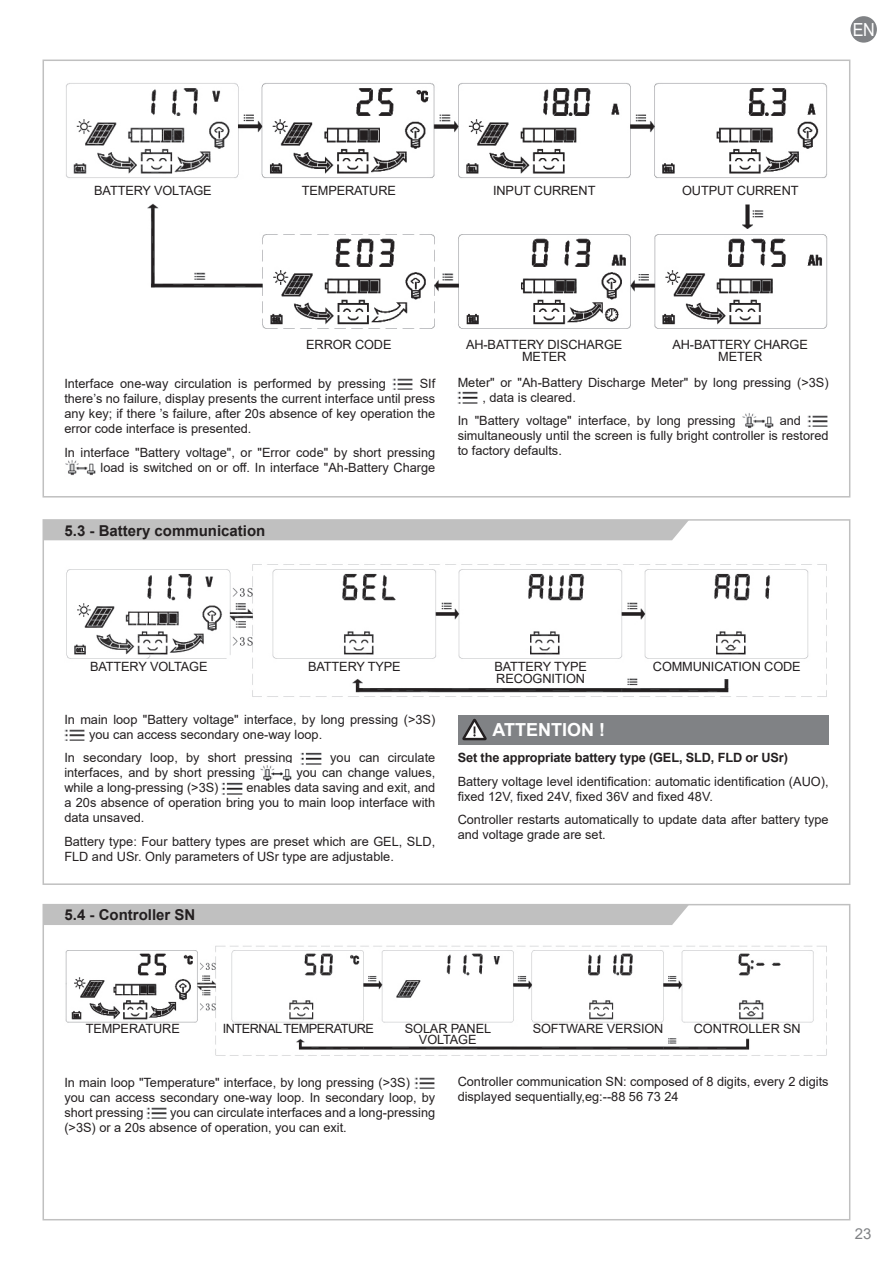
<style>
.page{position:relative;width:893px;height:1263px;background:#fff}
.page>*{position:absolute;margin:0;border:0;box-sizing:border-box;transform-origin:0 0}
.t1{font:700 18px "Arial";color:#fff}
.t2{font:18px "Arial";color:#fff;scale:.9 1}
.t3{font:700 15px "Arial";color:#231f20}
.t4{font:15px "Arial";color:#808285}
.t5{font:12.75px/15px "Arial";color:#231f20}
.t6{font:700 12.75px "Arial";letter-spacing:-.01em;color:#231f20}
.t7{font:12.75px "Arial";letter-spacing:-.04em;color:#231f20}
</style>
<div class="page">
<div style="left:850px;top:16px;width:27px;height:27px;background:#808285;border-radius:50%"></div>
<img style="left:66px;top:564px;width:761px;height:133px">
<img style="left:392px;top:378px;width:21px;height:12px">
<img style="left:65px;top:460px;width:31px;height:16px">
<img style="left:64px;top:729px;width:21px;height:12px">
<img style="left:301px;top:752px;width:21px;height:13px">
<img style="left:260px;top:765px;width:31px;height:16px">
<img style="left:222px;top:782px;width:21px;height:13px">
<img style="left:414px;top:1077px;width:21px;height:12px">
<img style="left:146px;top:1107px;width:21px;height:12px">
<img style="left:458px;top:391px;width:20px;height:13px">
<img style="left:742px;top:413px;width:31px;height:16px">
<img style="left:807px;top:415px;width:21px;height:12px">
<div style="left:458px;top:715px;width:371px;height:29px;background:#808285"></div>
<svg style="left:462px;top:719px;width:25px;height:21px"></svg>
<div style="left:46px;top:522px;width:641px;height:18px;background:#c0c0c0"></div>
<div style="left:46px;top:907px;width:641px;height:18px;background:#c0c0c0"></div>
<div style="left:43px;top:519px;width:807px;height:366px;border:2px solid #c0c0c0"></div>
<div style="left:43px;top:904px;width:807px;height:316px;border:2px solid #c0c0c0"></div>
<div style="left:43px;top:60px;width:807px;height:437px;border:2px solid #c0c0c0"></div>
<img style="left:66px;top:83px;width:761px;height:95px">
<img style="left:147px;top:203px;width:681px;height:126px">
<img style="left:65px;top:945px;width:762px;height:111px">
<h1 class="t2" style="left:853px;top:17px;width:26px">EN</h1>
<p class="t5" style="left:94px;top:183px;width:119px">BATTERY VOLTAGE</p>
<p class="t5" style="left:302px;top:183px;width:96px">TEMPERATURE</p>
<p class="t5" style="left:493px;top:183px;width:104px">INPUT CURRENT</p>
<p class="t5" style="left:682px;top:183px;width:118px">OUTPUT CURRENT</p>
<p class="t5" style="left:306px;top:337px;width:87px">ERROR CODE</p>
<p class="t5" style="left:466px;top:338px;width:158px;line-height:12px;text-align:center">AH-BATTERY DISCHARGE<br>METER</p>
<p class="t5" style="left:672px;top:338px;width:137px;line-height:12px;text-align:center">AH-BATTERY CHARGE<br>METER</p>
<p class="t5" style="left:64px;top:376px;width:323px">Interface one-way circulation is performed by pressing</p>
<p class="t5" style="left:64px;top:376px;width:372px;text-align:justify;text-indent:355px">SIf there’s no failure, display presents the current interface until press any key; if there ’s failure, after 20s absence of key operation the error code interface is presented.</p>
<p class="t5" style="left:64px;top:444px;width:372px;text-align:right">In interface "Battery voltage", or "Error code" by short pressing load is switched on or off. In interface "Ah-Battery Charge</p>
<p class="t5" style="left:482px;top:375px;width:348px;text-indent:-25px">Meter" or "Ah-Battery Discharge Meter" by long pressing (&gt;3S) , data is cleared.</p>
<p class="t5" style="left:458px;top:413px;width:279px">In "Battery voltage" interface, by long pressing</p>
<p class="t5" style="left:458px;top:413px;width:372px;text-indent:322px">and simultaneously until the screen is fully bright controller is restored to factory defaults.</p>
<p class="t3" style="left:65px;top:520px;width:202px">5.3 - Battery communication</p>
<p class="t5" style="left:90px;top:659px;width:119px">BATTERY VOLTAGE</p>
<p class="t5" style="left:308px;top:659px;width:94px">BATTERY TYPE</p>
<p class="t5" style="left:494px;top:661px;width:94px;line-height:12px">BATTERY TYPE<br>RECOGNITION</p>
<p class="t5" style="left:653px;top:659px;width:149px">COMMUNICATION CODE</p>
<p class="t5" style="left:89px;top:712px;width:348px;text-indent:-25px">In main loop "Battery voltage" interface, by long pressing (&gt;3S) you can access secondary one-way loop.</p>
<p class="t5" style="left:64px;top:750px;width:230px">In secondary loop, by short pressing</p>
<p class="t5" style="left:330px;top:750px;width:107px">you can circulate</p>
<p class="t5" style="left:64px;top:765px;width:192px">interfaces, and by short pressing</p>
<p class="t5" style="left:296px;top:765px;width:140px">you can change values,</p>
<p class="t5" style="left:64px;top:780px;width:156px">while a long-pressing (&gt;3S)</p>
<p class="t5" style="left:64px;top:780px;width:372px;text-align:justify;text-indent:182px">enables data saving and exit, and a 20s absence of operation bring you to main loop interface with data unsaved.</p>
<p class="t5" style="left:64px;top:834px;width:372px">Battery type: Four battery types are preset which are GEL, SLD,<br>FLD and USr. Only parameters of USr type are adjustable.</p>
<p class="t3" style="left:65px;top:904px;width:132px">5.4 - Controller SN</p>
<p class="t1" style="left:493px;top:717px;width:114px">ATTENTION !</p>
<p class="t6" style="left:458px;top:749px;width:332px">Set the appropriate battery type (GEL, SLD, FLD or USr)</p>
<p class="t5" style="left:458px;top:774px;width:372px">Battery voltage level identification: automatic identification (AUO), fixed 12V, fixed 24V, fixed 36V and fixed 48V.</p>
<p class="t5" style="left:458px;top:812px;width:372px">Controller restarts automatically to update data after battery type and voltage grade are set.</p>
<p class="t5" style="left:86px;top:1021px;width:96px">TEMPERATURE</p>
<p class="t7" style="left:223px;top:1020px;width:153px">INTERNAL TEMPERATURE</p>
<p class="t5" style="left:405px;top:1021px;width:88px">SOLAR PANEL</p>
<p class="t5" style="left:419px;top:1031px;width:59px">VOLTAGE</p>
<p class="t5" style="left:533px;top:1021px;width:132px">SOFTWARE VERSION</p>
<p class="t5" style="left:694px;top:1021px;width:108px">CONTROLLER SN</p>
<p class="t5" style="left:64px;top:1075px;width:372px">In main loop "Temperature" interface, by long pressing (&gt;3S)<br>you can access secondary one-way loop. In secondary loop, by short pressing</p>
<p class="t5" style="left:64px;top:1105px;width:372px;text-indent:106px">you can circulate interfaces and a long-pressing (&gt;3S) or a 20s absence of operation, you can exit.</p>
<p class="t5" style="left:458px;top:1073px;width:372px">Controller communication SN: composed of 8 digits, every 2 digits displayed sequentially,eg:--88 56 73 24</p>
<p class="t4" style="left:855px;top:1223px;width:18px">23</p>
</div>
